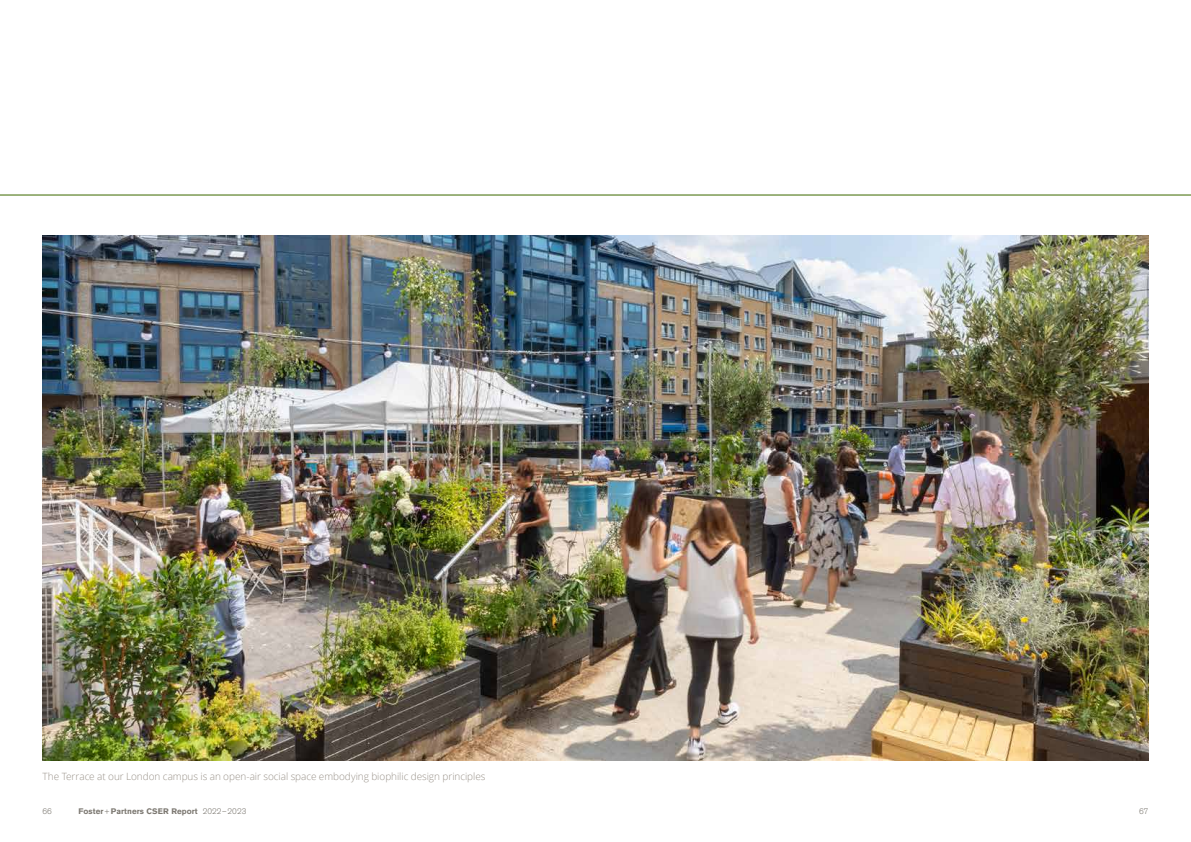
<style>
.page{position:relative;width:1191px;height:842px;background:#fff}
.page>*{position:absolute;margin:0;border:0;box-sizing:border-box;transform-origin:0 0}
.t1{font:300 10px "Open Sans";letter-spacing:-.005em;color:#9a938a}
.t2{font:700 8px "Akzidenz Grotesk Std";letter-spacing:.005em;color:#7d7972}
.t3{font:300 8px "Akzidenz Grotesk Std";color:#7d7972}
.s1{font-weight:300}
</style>
<div class="page">
<hr style="left:0;top:195px;width:1191px;height:1px;background:#82b045">
<img style="left:43px;top:235px;width:1105px;height:525px">
<p class="t1" style="left:43px;top:770px;width:444px">The Terrace at our London campus is an open-air social space embodying biophilic design principles</p>
<p class="t3" style="left:43px;top:806px;width:11px">66</p>
<p class="t2" style="left:79px;top:806px;width:169px">Foster<span class="s1">+</span>Partners CSER Report <span class="s1">2022–2023</span></p>
<p class="t3" style="left:1139px;top:806px;width:11px">67</p>
</div>
